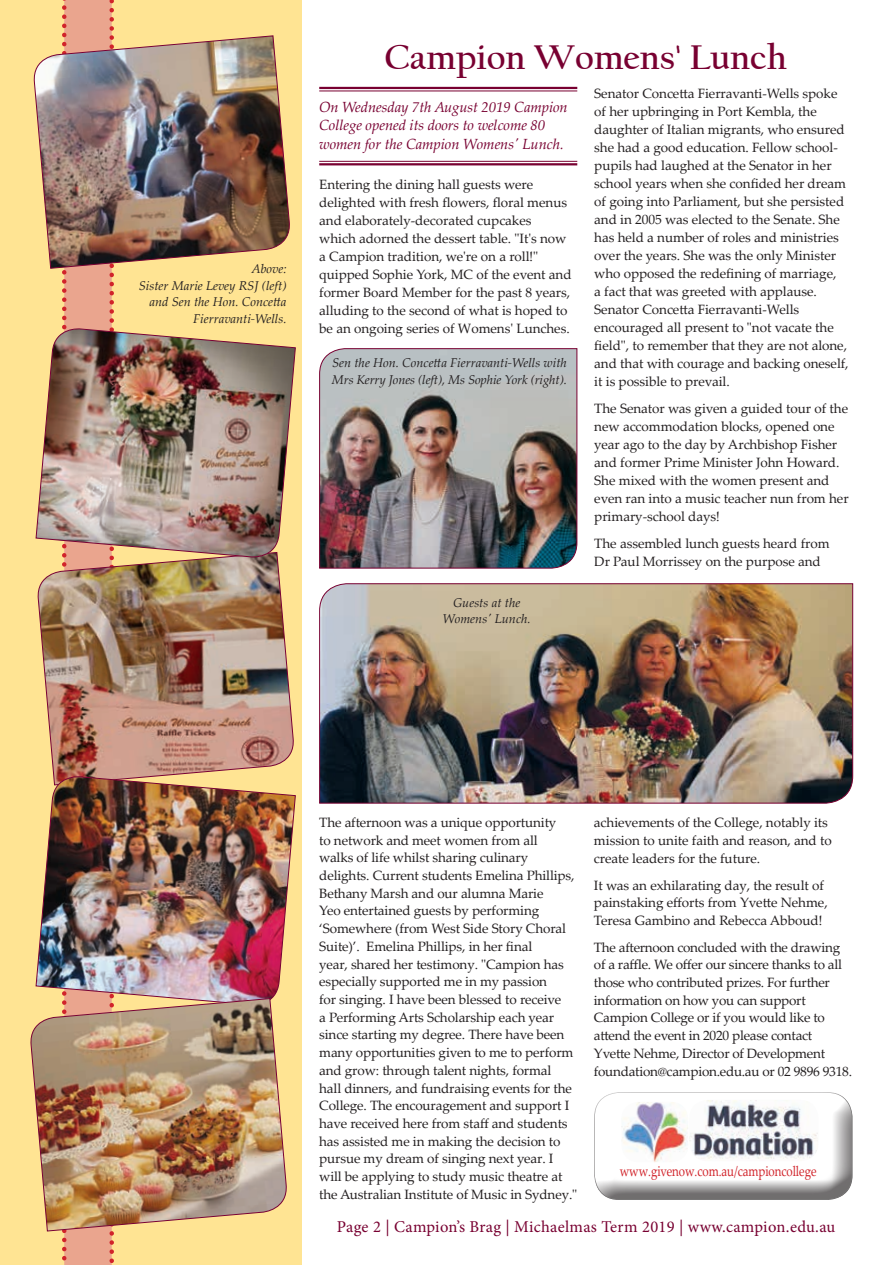
<style>
.page{position:relative;width:895px;height:1265px;background:#fff}
.page>*{position:absolute;margin:0;border:0;box-sizing:border-box;transform-origin:0 0}
.Maroon_Heading{font:700 36px "Californian FB";color:#780031}
.t1{font:16.5px "Minion Pro";letter-spacing:.015em;color:#780031}
.Maroon_Italic_Introd{font:italic 14.7px/18.5px "Palatino Linotype";letter-spacing:-.005em;color:#780031}
.Body_Copy{font:14.4px "Palatino Linotype";letter-spacing:-.005em;color:#d1232a;scale:.8 1}
.Body_Copy-2{font:13.5px/18px "Palatino Linotype";letter-spacing:-.005em;color:#231f20}
.Photo_Caption{font:italic 12.75px/16.5px "Palatino Linotype";color:#231f20;text-align:right}
</style>
<div class="page">
<div style="left:0;top:0;width:302px;height:1264px;background:#ffe493"></div>
<div style="left:66px;top:0;width:43px;height:1264px;background:#eaa58e"></div>
<svg style="left:62px;top:0;width:4px;height:1265px"></svg>
<svg style="left:109px;top:0;width:5px;height:1265px"></svg>
<hr style="left:894px;top:0;width:1px;height:1264px;background:#ffe493">
<img style="left:319px;top:583px;width:534px;height:221px">
<hr style="left:319px;top:87px;width:258px;height:2px;background:#780031">
<hr style="left:319px;top:91px;width:258px;height:1px;background:#780031">
<hr style="left:319px;top:161px;width:258px;height:1px;background:#780031">
<hr style="left:319px;top:163px;width:258px;height:2px;background:#780031">
<img style="left:37px;top:559px;width:257px;height:215px">
<div style="left:594px;top:1091px;width:259px;height:91px;background:#fff;opacity:.65"></div>
<div style="left:594px;top:1095px;width:259px;height:105px;background:#231f20;opacity:.65"></div>
<img style="left:689px;top:1099px;width:129px;height:62px">
<img style="left:621px;top:1101px;width:67px;height:61px">
<img style="left:319px;top:348px;width:258px;height:221px">
<img style="left:35px;top:327px;width:261px;height:232px">
<img style="left:35px;top:774px;width:261px;height:223px">
<img style="left:33px;top:35px;width:257px;height:234px">
<img style="left:30px;top:997px;width:257px;height:234px">
<p class="Photo_Caption" style="left:139px;top:260px;width:149px">Above:<br>Sister Marie Levey RSJ (left) and Sen the Hon. Concetta<br>Fierravanti-Wells.</p>
<p class="Maroon_Heading" style="left:384px;top:37px;width:404px">Campion Womens' Lunch</p>
<p class="Maroon_Italic_Introd" style="left:319px;top:97px;width:250px">On Wednesday 7th August 2019 Campion<br>College opened its doors to welcome 80 women for the Campion Womens' Lunch.</p>
<p class="Body_Copy-2" style="left:319px;top:174px;width:254px">Entering the dining hall guests were delighted with fresh flowers, floral menus and elaborately-decorated cupcakes<br>which adorned the dessert table. "It's now a Campion tradition, we're on a roll!" quipped Sophie York, MC of the event and former Board Member for the past 8 years, alluding to the second of what is hoped to be an ongoing series of Womens' Lunches.</p>
<p class="Photo_Caption" style="left:332px;top:354px;width:236px;text-align:left">Sen the Hon. Concetta Fierravanti-Wells with<br>Mrs Kerry Jones (left), Ms Sophie York (right).</p>
<p class="Photo_Caption" style="left:443px;top:593px;width:90px;text-align:center">Guests at the<br>Womens' Lunch.</p>
<p class="Body_Copy-2" style="left:594px;top:84px;width:256px">Senator Concetta Fierravanti-Wells spoke of her upbringing in Port Kembla, the daughter of Italian migrants, who ensured she had a good education. Fellow school&shy;pupils had laughed at the Senator in her school years when she confided her dream of going into Parliament, but she persisted and in 2005 was elected to the Senate. She has held a number of roles and ministries over the years. She was the only Minister who opposed the redefining of marriage,<br>a fact that was greeted with applause.<br>Senator Concetta Fierravanti-Wells encouraged all present to "not vacate the field", to remember that they are not alone, and that with courage and backing oneself, it is possible to prevail.</p>
<p class="Body_Copy-2" style="left:594px;top:399px;width:256px">The Senator was given a guided tour of the new accommodation blocks, opened one year ago to the day by Archbishop Fisher and former Prime Minister John Howard.<br>She mixed with the women present and even ran into a music teacher nun from her primary-school days!</p>
<p class="Body_Copy-2" style="left:594px;top:534px;width:237px">The assembled lunch guests heard from<br>Dr Paul Morrissey on the purpose and</p>
<p class="Body_Copy-2" style="left:319px;top:813px;width:259px">The afternoon was a unique opportunity<br>to network and meet women from all<br>walks of life whilst sharing culinary delights. Current students Emelina Phillips, Bethany Marsh and our alumna Marie<br>Yeo entertained guests by performing ‘Somewhere (from West Side Story Choral Suite)’. Emelina Phillips, in her final<br>year, shared her testimony. "Campion has especially supported me in my passion<br>for singing. I have been blessed to receive<br>a Performing Arts Scholarship each year since starting my degree. There have been many opportunities given to me to perform and grow: through talent nights, formal<br>hall dinners, and fundraising events for the College. The encouragement and support I have received here from staff and students has assisted me in making the decision to pursue my dream of singing next year. I will be applying to study music theatre at the Australian Institute of Music in Sydney."</p>
<p class="Body_Copy-2" style="left:594px;top:812px;width:239px">achievements of the College, notably its mission to unite faith and reason, and to create leaders for the future.</p>
<p class="Body_Copy-2" style="left:594px;top:875px;width:235px">It was an exhilarating day, the result of painstaking efforts from Yvette Nehme,<br>Teresa Gambino and Rebecca Abboud!</p>
<p class="Body_Copy-2" style="left:594px;top:937px;width:260px">The afternoon concluded with the drawing of a raffle. We offer our sincere thanks to all those who contributed prizes. For further information on how you can support Campion College or if you would like to attend the event in 2020 please contact Yvette Nehme, Director of Development foundation@campion.edu.au or 02 9896 9318.</p>
<p class="Body_Copy" style="left:619px;top:1160px;width:247px">www.givenow.com.au/campioncollege</p>
<p class="t1" style="left:337px;top:1215px;width:500px">Page 2 | Campion’s Brag | Michaelmas Term 2019 | www.campion.edu.au</p>
</div>
